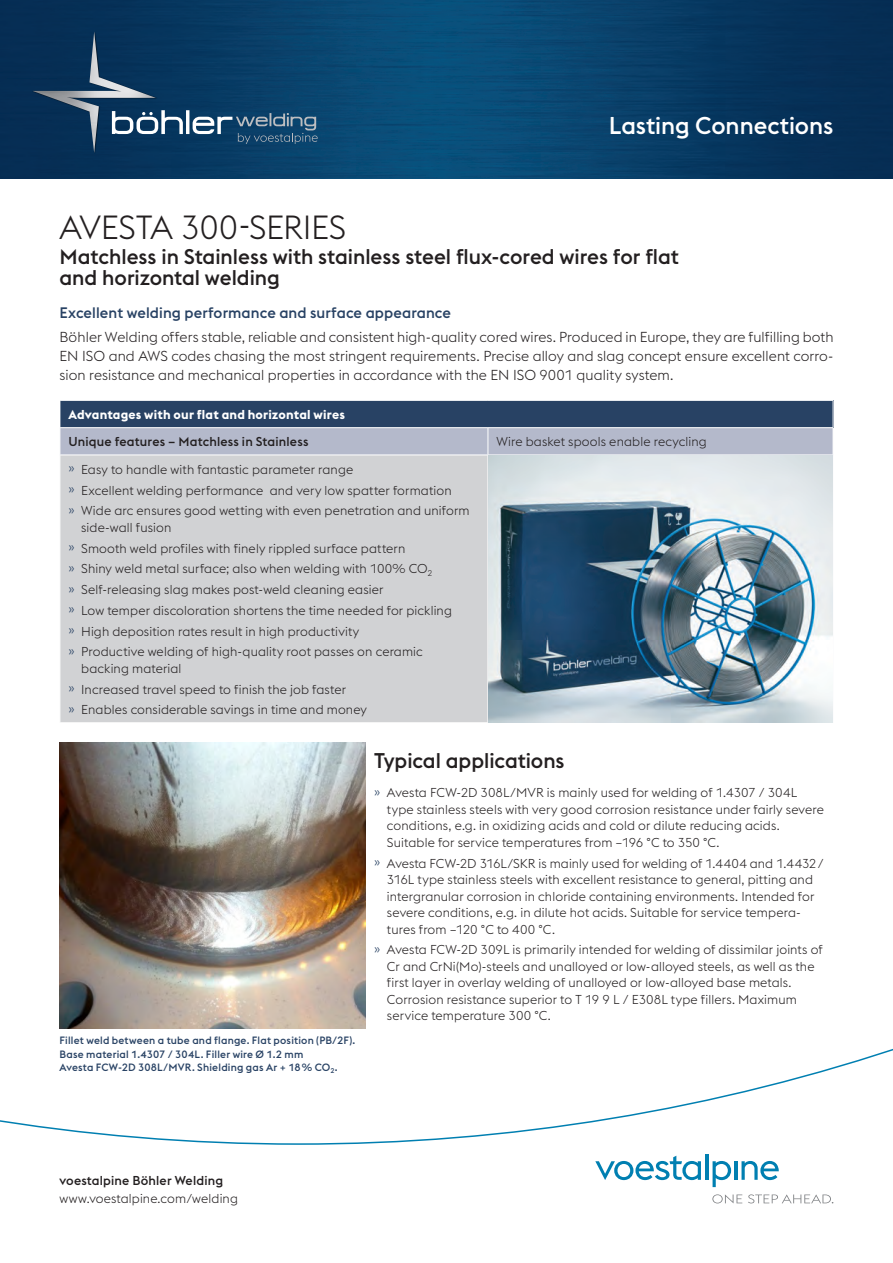
<style>
.page{position:relative;width:893px;height:1263px;background:#fff}
.page>*{position:absolute;margin:0;border:0;box-sizing:border-box;transform-origin:0 0}
.HL-1{font:300 33px "voestalpine";letter-spacing:-.01em;color:#231f20}
.t1{font:500 24px "voestalpine";letter-spacing:-.005em;color:#fff}
.Sub-HL-1{font:500 21px/21px "voestalpine";color:#231f20}
.Sub-HL-2-boe{font:500 15px "voestalpine";letter-spacing:.005em;color:#284264}
.Copy{font:300 14.25px/19.5px "voestalpine";letter-spacing:.005em;color:#231f20;text-align:justify}
.T-I__Copy-links{font:300 12.75px/16.5px "voestalpine";letter-spacing:.01em;color:#231f20}
.T-I__Zwischen-HL-lin{font:500 12.75px "voestalpine";letter-spacing:.015em;color:#231f20}
.T-I__HL-links{font:700 12.75px "voestalpine";letter-spacing:.015em;color:#fff}
.BU-boe{font:500 10.5px/13.5px "voestalpine";letter-spacing:.02em;color:#284264}
.s1{color:#284264}
</style>
<div class="page">
<img style="left:0;top:0;width:893px;height:179px">
<div style="left:30px;top:28px;width:129px;height:129px;background:#063056"></div>
<img style="left:33px;top:31px;width:123px;height:122px">
<svg style="left:112px;top:110px;width:206px;height:34px;background:#386080"></svg>
<svg style="left:0;top:1048px;width:893px;height:97px"></svg>
<svg style="left:595px;top:1156px;width:106px;height:24px"></svg>
<hr style="left:705px;top:1154px;width:3px;height:26px;background:#007fb1">
<svg style="left:713px;top:1161px;width:18px;height:26px"></svg>
<hr style="left:734px;top:1161px;width:3px;height:19px;background:#007fb1">
<svg style="left:741px;top:1161px;width:38px;height:19px"></svg>
<svg style="left:712px;top:1194px;width:30px;height:9px"></svg>
<svg style="left:748px;top:1194px;width:85px;height:9px"></svg>
<div style="left:61px;top:456px;width:427px;height:266px;background:#d1d2d4"></div>
<svg style="left:60px;top:401px;width:774px;height:54px;background:#72819a"></svg>
<img style="left:488px;top:455px;width:345px;height:267px">
<img style="left:60px;top:743px;width:306px;height:286px">
<h2 class="t1" style="left:609px;top:111px;width:226px">Lasting Connections</h2>
<p class="HL-1" style="left:60px;top:209px;width:288px">AVESTA 300-SERIES</p>
<p class="Sub-HL-1" style="left:60px;top:246px;width:621px">Matchless in Stainless with stainless steel flux-cored wires for flat and horizontal welding</p>
<p class="Sub-HL-2-boe" style="left:60px;top:303px;width:393px">Excellent welding performance and surface appearance</p>
<p class="Copy" style="left:60px;top:327px;width:775px">Böhler Welding offers stable, reliable and consistent high-quality cored wires. Produced in Europe, they are fulfilling both EN ISO and AWS codes chasing the most stringent requirements. Precise alloy and slag concept ensure excellent corro&shy;sion resistance and mechanical properties in accordance with the EN ISO 9001 quality system.</p>
<p class="T-I__HL-links" style="left:68px;top:406px;width:278px">Advantages with our flat and horizontal wires</p>
<p class="T-I__Zwischen-HL-lin" style="left:68px;top:434px;width:242px">Unique features – Matchless in Stainless</p>
<p class="T-I__Copy-links" style="left:496px;top:434px;width:212px">Wire basket spools enable recycling</p>
<p class="T-I__Copy-links" style="left:68px;top:461px;width:286px"><span class="s1">»</span> Easy to handle with fantastic parameter range</p>
<p class="T-I__Copy-links" style="left:68px;top:482px;width:385px"><span class="s1">»</span> Excellent welding performance and very low spatter formation</p>
<p class="T-I__Copy-links" style="left:81px;top:502px;width:390px;text-indent:-13px"><span class="s1">»</span> Wide arc ensures good wetting with even penetration and uniform side-wall fusion</p>
<p class="T-I__Copy-links" style="left:68px;top:540px;width:338px"><span class="s1">»</span> Smooth weld profiles with finely rippled surface pattern</p>
<p class="T-I__Copy-links" style="left:68px;top:560px;width:365px"><span class="s1">»</span> Shiny weld metal surface; also when welding with 100% CO<sub>2</sub></p>
<p class="T-I__Copy-links" style="left:68px;top:581px;width:317px"><span class="s1">»</span> Self-releasing slag makes post-weld cleaning easier</p>
<p class="T-I__Copy-links" style="left:68px;top:602px;width:385px"><span class="s1">»</span> Low temper discoloration shortens the time needed for pickling</p>
<p class="T-I__Copy-links" style="left:68px;top:623px;width:292px"><span class="s1">»</span> High deposition rates result in high productivity</p>
<p class="T-I__Copy-links" style="left:81px;top:644px;width:343px;text-indent:-13px"><span class="s1">»</span> Productive welding of high-quality root passes on ceramic backing material</p>
<p class="T-I__Copy-links" style="left:68px;top:681px;width:279px"><span class="s1">»</span> Increased travel speed to finish the job faster</p>
<p class="T-I__Copy-links" style="left:68px;top:702px;width:300px"><span class="s1">»</span> Enables considerable savings in time and money</p>
<p class="Sub-HL-1" style="left:374px;top:750px;width:192px">Typical applications</p>
<p class="T-I__Copy-links" style="left:387px;top:785px;width:438px;text-indent:-13px"><span class="s1">»</span> Avesta FCW-2D 308L/MVR is mainly used for welding of 1.4307 / 304L type stainless steels with very good corrosion resistance under fairly severe conditions, e.g. in oxidizing acids and cold or dilute reducing acids.<br>Suitable for service temperatures from –196 °C to 350 °C.</p>
<p class="T-I__Copy-links" style="left:387px;top:855px;width:438px;text-indent:-13px"><span class="s1">»</span> Avesta FCW-2D 316L/SKR is mainly used for welding of 1.4404 and 1.4432/ 316L type stainless steels with excellent resistance to general, pitting and intergranular corrosion in chloride containing environments. Intended for severe conditions, e.g. in dilute hot acids. Suitable for service tempera&shy;tures from –120 °C to 400 °C.</p>
<p class="T-I__Copy-links" style="left:387px;top:942px;width:437px;text-indent:-13px"><span class="s1">»</span> Avesta FCW-2D 309L is primarily intended for welding of dissimilar joints of Cr and CrNi(Mo)-steels and unalloyed or low-alloyed steels, as well as the first layer in overlay welding of unalloyed or low-alloyed base metals.<br>Corrosion resistance superior to T 19 9 L / E308L type fillers. Maximum service temperature 300 °C.</p>
<p class="BU-boe" style="left:60px;top:1034px;width:297px">Fillet weld between a tube and flange. Flat position (PB/2F).<br>Base material 1.4307 / 304L. Filler wire Ø 1.2 mm<br>Avesta FCW-2D 308L/MVR. Shielding gas Ar + 18% CO<sub>2</sub>.</p>
<p class="T-I__Zwischen-HL-lin" style="left:60px;top:1173px;width:165px">voestalpine Böhler Welding</p>
<p class="T-I__Copy-links" style="left:60px;top:1191px;width:180px">www.voestalpine.com/welding</p>
</div>
